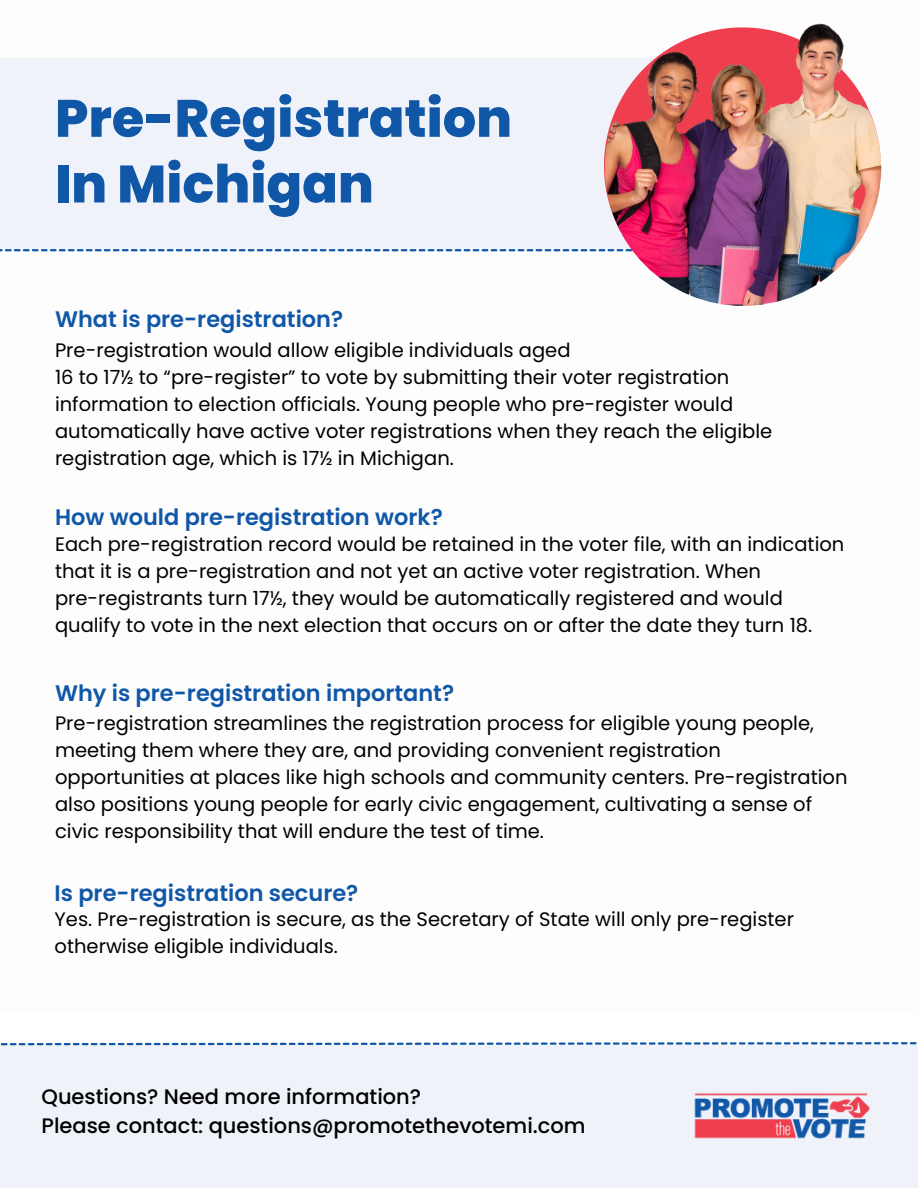
<style>
.page{position:relative;width:918px;height:1188px;background:#fff}
.page>*{position:absolute;margin:0;border:0;box-sizing:border-box;transform-origin:0 0}
.t1{font:800 52.5px "Poppins";color:#1157a8}
.t2{font:600 22.5px "Poppins";color:#1157a8}
.t3{font:500 21px "Poppins";color:#000}
.t4{font:19.5px/27px "Poppins";color:#000}
</style>
<div class="page">
<div style="left:0;top:1045px;width:918px;height:143px;background:#eff3f9"></div>
<img style="left:694px;top:1093px;width:176px;height:46px">
<svg style="left:0;top:1042px;width:917px;height:3px"></svg>
<div style="left:0;top:58px;width:669px;height:191px;background:#eff3f9"></div>
<svg style="left:0;top:249px;width:604px;height:2px"></svg>
<svg style="left:604px;top:27px;width:277px;height:277px"></svg>
<img style="left:605px;top:29px;width:276px;height:277px;border-radius:50%">
<img style="left:768px;top:23px;width:99px;height:112px">
<p class="t1" style="left:55px;top:82px;width:459px">Pre-Registration</p>
<p class="t1" style="left:55px;top:147px;width:320px">In Michigan</p>
<p class="t2" style="left:55px;top:304px;width:290px">What is pre-registration?</p>
<p class="t4" style="left:55px;top:337px;width:517px">Pre-registration would allow eligible individuals aged</p>
<p class="t4" style="left:55px;top:364px;width:676px">16 to 17½ to “pre-register” to vote by submitting their voter registration</p>
<p class="t4" style="left:55px;top:391px;width:680px">information to election officials. Young people who pre-register would</p>
<p class="t4" style="left:55px;top:418px;width:719px">automatically have active voter registrations when they reach the eligible</p>
<p class="t4" style="left:55px;top:445px;width:400px">registration age, which is 17½ in Michigan.</p>
<p class="t2" style="left:55px;top:501px;width:389px">How would pre-registration work?</p>
<p class="t4" style="left:55px;top:531px;width:791px">Each pre-registration record would be retained in the voter file, with an indication</p>
<p class="t4" style="left:55px;top:558px;width:708px">that it is a pre-registration and not yet an active voter registration. When</p>
<p class="t4" style="left:55px;top:585px;width:729px">pre-registrants turn 17½, they would be automatically registered and would</p>
<p class="t4" style="left:55px;top:612px;width:759px">qualify to vote in the next election that occurs on or after the date they turn 18.</p>
<p class="t2" style="left:55px;top:677px;width:401px">Why is pre-registration important?</p>
<p class="t4" style="left:55px;top:710px;width:761px">Pre-registration streamlines the registration process for eligible young people, meeting them where they are, and providing convenient registration</p>
<p class="t4" style="left:55px;top:764px;width:794px">opportunities at places like high schools and community centers. Pre-registration</p>
<p class="t4" style="left:55px;top:791px;width:759px">also positions young people for early civic engagement, cultivating a sense of</p>
<p class="t4" style="left:55px;top:818px;width:491px">civic responsibility that will endure the test of time.</p>
<p class="t2" style="left:55px;top:877px;width:305px">Is pre-registration secure?</p>
<p class="t4" style="left:55px;top:906px;width:741px">Yes. Pre-registration is secure, as the Secretary of State will only pre-register</p>
<p class="t4" style="left:55px;top:933px;width:285px">otherwise eligible individuals.</p>
<p class="t3" style="left:42px;top:1082px;width:381px">Questions? Need more information?</p>
<p class="t3" style="left:42px;top:1111px;width:546px">Please contact: questions@promotethevotemi.com</p>
</div>
